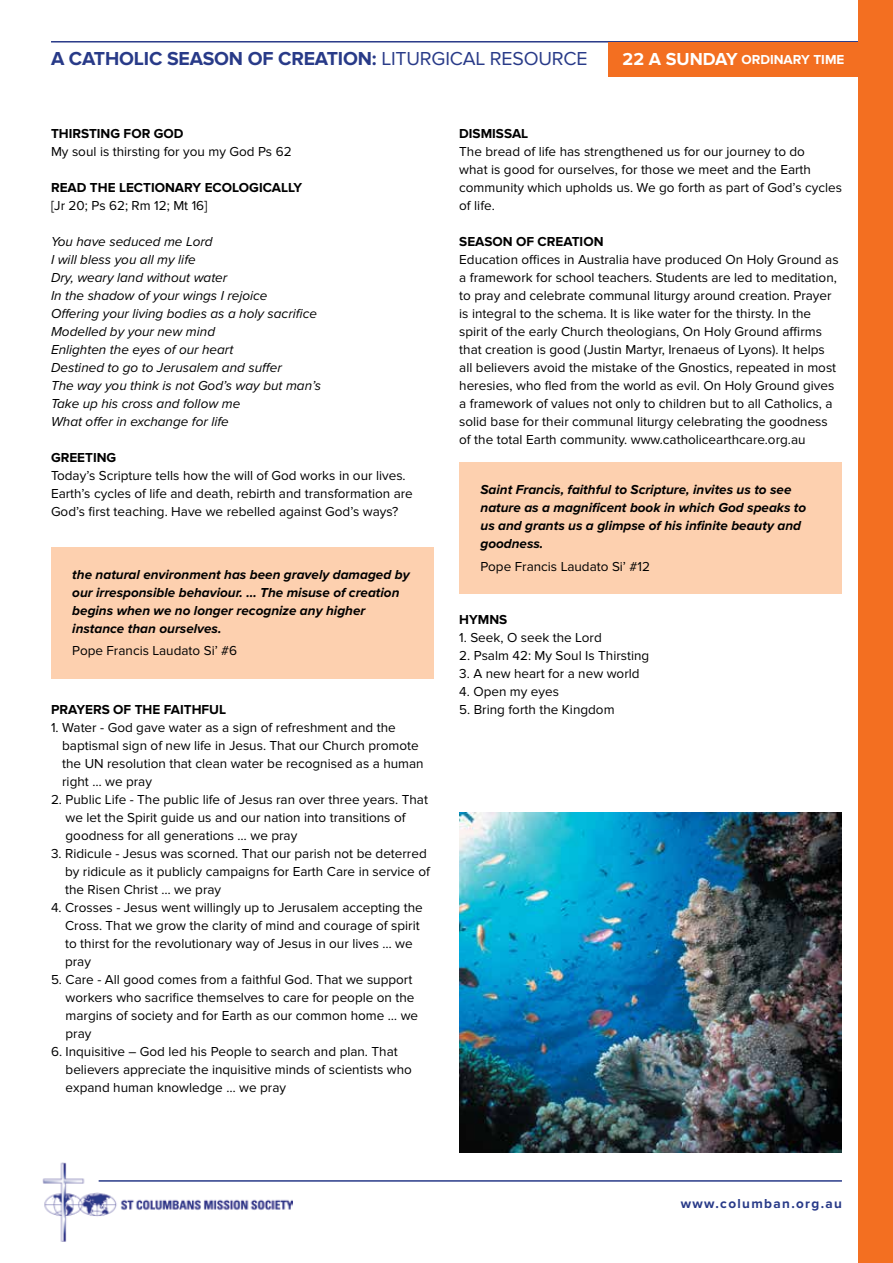
<style>
.page{position:relative;width:893px;height:1263px;background:#fff}
.page>*{position:absolute;margin:0;border:0;box-sizing:border-box;transform-origin:0 0}
.t1{font:700 19.5px "Proxima Nova";letter-spacing:-.01em;color:#283a88}
.t2{font:13.5px/18px "Proxima Nova";color:#000}
.t3{font:italic 13.5px/18px "Proxima Nova";color:#000}
.t4{font:italic 700 13.5px/18px "Proxima Nova";color:#000}
.t5{font:700 13.5px "Proxima Nova";color:#000}
.t6{font:700 13.5px "Proxima Nova";color:#fff}
.t7{font:700 13.5px "Proxima Nova";letter-spacing:.1em;color:#283a88}
.s1{font-weight:400}
.s2{font-size:18px}
</style>
<div class="page">
<img style="left:43px;top:1162px;width:250px;height:80px">
<hr style="left:99px;top:1180px;width:743px;height:2px;background:#283a88">
<hr style="left:51px;top:41px;width:842px;height:2px;background:#283a88">
<div style="left:51px;top:547px;width:383px;height:132px;background:#fdd0af"></div>
<div style="left:459px;top:462px;width:383px;height:132px;background:#fdd0af"></div>
<div style="left:608px;top:43px;width:251px;height:34px;background:#f36f21"></div>
<img style="left:459px;top:812px;width:383px;height:340px">
<div style="left:859px;top:0;width:34px;height:1263px;background:#f36f21"></div>
<h1 class="t1" style="left:51px;top:48px;width:538px">A CATHOLIC SEASON OF CREATION: <span class="s1">LITURGICAL RESOURCE</span></h1>
<p class="t6" style="left:623px;top:51px;width:223px"><span class="s2">22 A SUNDAY</span> ORDINARY TIME</p>
<p class="t5" style="left:51px;top:126px;width:134px">THIRSTING FOR GOD</p>
<p class="t2" style="left:51px;top:143px;width:242px">My soul is thirsting for you my God Ps 62</p>
<p class="t5" style="left:51px;top:180px;width:253px">READ THE LECTIONARY ECOLOGICALLY</p>
<p class="t2" style="left:51px;top:197px;width:158px">[Jr 20; Ps 62; Rm 12; Mt 16]</p>
<p class="t3" style="left:51px;top:233px;width:271px">You have seduced me Lord<br>I will bless you all my life<br>Dry, weary land without water<br>In the shadow of your wings I rejoice<br>Offering your living bodies as a holy sacrifice<br>Modelled by your new mind<br>Enlighten the eyes of our heart<br>Destined to go to Jerusalem and suffer<br>The way you think is not God’s way but man’s<br>Take up his cross and follow me<br>What offer in exchange for life</p>
<p class="t5" style="left:51px;top:450px;width:67px">GREETING</p>
<p class="t2" style="left:51px;top:467px;width:363px">Today’s Scripture tells how the will of God works in our lives.<br>Earth’s cycles of life and death, rebirth and transformation are<br>God’s first teaching. Have we rebelled against God’s ways?</p>
<p class="t4" style="left:72px;top:566px;width:339px">the natural environment has been gravely damaged by our irresponsible behaviour. … The misuse of creation begins when we no longer recognize any higher instance than ourselves.</p>
<p class="t2" style="left:72px;top:642px;width:166px">Pope Francis Laudato Si’ #6</p>
<p class="t5" style="left:51px;top:702px;width:177px">PRAYERS OF THE FAITHFUL</p>
<p class="t2" style="left:62px;top:719px;width:363px;text-indent:-11px">1. Water - God gave water as a sign of refreshment and the baptismal sign of new life in Jesus. That our Church promote the UN resolution that clean water be recognised as a human right … we pray</p>
<p class="t2" style="left:66px;top:791px;width:364px;text-indent:-15px">2. Public Life - The public life of Jesus ran over three years. That we let the Spirit guide us and our nation into transitions of goodness for all generations … we pray</p>
<p class="t2" style="left:65px;top:845px;width:366px;text-indent:-14px">3. Ridicule - Jesus was scorned. That our parish not be deterred by ridicule as it publicly campaigns for Earth Care in service of the Risen Christ … we pray</p>
<p class="t2" style="left:65px;top:899px;width:359px;text-indent:-14px">4. Crosses - Jesus went willingly up to Jerusalem accepting the Cross. That we grow the clarity of mind and courage of spirit to thirst for the revolutionary way of Jesus in our lives … we pray</p>
<p class="t2" style="left:66px;top:971px;width:354px;text-indent:-15px">5. Care - All good comes from a faithful God. That we support workers who sacrifice themselves to care for people on the margins of society and for Earth as our common home … we pray</p>
<p class="t2" style="left:66px;top:1043px;width:348px;text-indent:-15px">6. Inquisitive – God led his People to search and plan. That believers appreciate the inquisitive minds of scientists who expand human knowledge … we pray</p>
<p class="t5" style="left:459px;top:126px;width:71px">DISMISSAL</p>
<p class="t2" style="left:459px;top:143px;width:384px">The bread of life has strengthened us for our journey to do<br>what is good for ourselves, for those we meet and the Earth community which upholds us. We go forth as part of God’s cycles of life.</p>
<p class="t5" style="left:459px;top:234px;width:146px">SEASON OF CREATION</p>
<p class="t2" style="left:459px;top:251px;width:381px">Education offices in Australia have produced On Holy Ground as a framework for school teachers. Students are led to meditation, to pray and celebrate communal liturgy around creation. Prayer is integral to the schema. It is like water for the thirsty. In the spirit of the early Church theologians, On Holy Ground affirms that creation is good (Justin Martyr, Irenaeus of Lyons). It helps all believers avoid the mistake of the Gnostics, repeated in most heresies, who fled from the world as evil. On Holy Ground gives a framework of values not only to children but to all Catholics, a solid base for their communal liturgy celebrating the goodness of the total Earth community. www.catholicearthcare.org.au</p>
<p class="t4" style="left:480px;top:481px;width:327px">Saint Francis, faithful to Scripture, invites us to see nature as a magnificent book in which God speaks to us and grants us a glimpse of his infinite beauty and goodness.</p>
<p class="t2" style="left:480px;top:557px;width:171px">Pope Francis Laudato Si’ #12</p>
<p class="t5" style="left:459px;top:612px;width:50px">HYMNS</p>
<p class="t2" style="left:459px;top:629px;width:144px">1. Seek, O seek the Lord</p>
<p class="t2" style="left:459px;top:647px;width:192px">2. Psalm 42: My Soul Is Thirsting</p>
<p class="t2" style="left:459px;top:665px;width:182px">3. A new heart for a new world</p>
<p class="t2" style="left:459px;top:683px;width:101px">4. Open my eyes</p>
<p class="t2" style="left:459px;top:701px;width:157px">5. Bring forth the Kingdom</p>
<p class="t7" style="left:681px;top:1195px;width:163px">www.columban.org.au</p>
</div>
